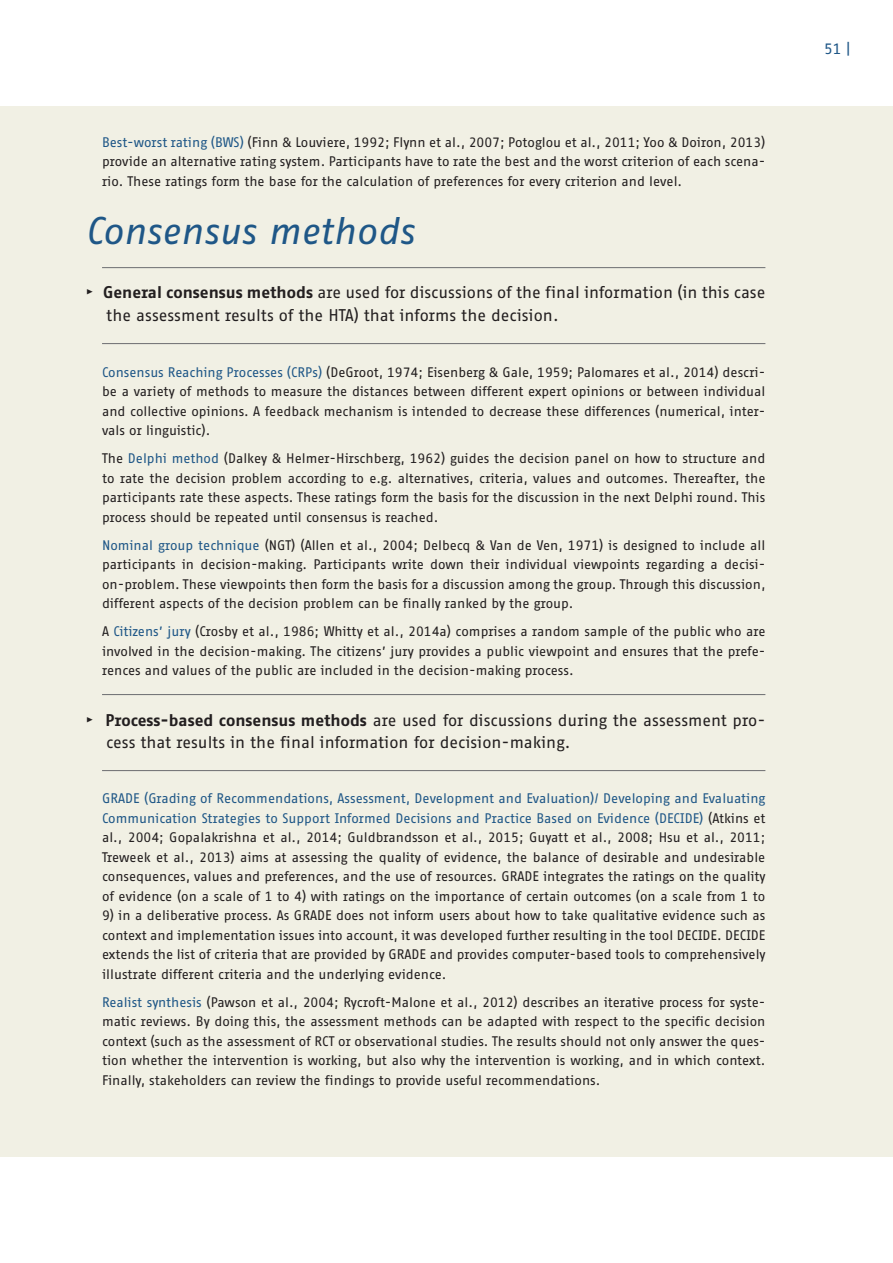
<style>
.page{position:relative;width:893px;height:1263px;background:#fff}
.page>*{position:absolute;margin:0;border:0;box-sizing:border-box;transform-origin:0 0}
.t1{font:italic 37.5px "Fago Office Sans";color:#1f5787}
.t2{font:16.5px/22.5px "Fago Office Sans";color:#231f20}
.t3{font:15px "Fago Office Sans";color:#1f5787}
.t4{font:13.5px/19.5px "Fago Office Sans";color:#231f20;text-align:justify}
.s1{color:#1f5787}
.s2{font-weight:700}
</style>
<div class="page">
<div style="left:0;top:106px;width:893px;height:1051px;background:#f1f0e4"></div>
<hr style="left:102px;top:267px;width:663px;height:1px;background:#6c6d70">
<hr style="left:102px;top:343px;width:663px;height:1px;background:#6c6d70">
<hr style="left:102px;top:694px;width:663px;height:1px;background:#6c6d70">
<hr style="left:102px;top:770px;width:663px;height:1px;background:#6c6d70">
<p class="t4" style="left:102px;top:132px;width:665px"><span class="s1">Best-worst rating (BWS)</span> (Finn &amp; Louviere, 1992; Flynn et al., 2007; Potoglou et al., 2011; Yoo &amp; Doiron, 2013) provide an alternative rating system. Participants have to rate the best and the worst criterion of each scena&shy;rio. These ratings form the base for the calculation of preferences for every criterion and level.</p>
<p class="t1" style="left:85px;top:210px;width:331px">Consensus methods</p>
<p class="t2" style="left:106px;top:281px;width:661px;text-indent:-21px">fi <span class="s2">General consensus methods</span> are used for discussions of the final information (in this case the assessment results of the HTA) that informs the decision.</p>
<p class="t4" style="left:102px;top:362px;width:665px"><span class="s1">Consensus Reaching Processes (CRPs)</span> (DeGroot, 1974; Eisenberg &amp; Gale, 1959; Palomares et al., 2014) descri&shy;be a variety of methods to measure the distances between different expert opinions or between individual and collective opinions. A feedback mechanism is intended to decrease these differences (numerical, inter&shy;vals or linguistic).</p>
<p class="t4" style="left:102px;top:449px;width:665px">The <span class="s1">Delphi method</span> (Dalkey &amp; Helmer-Hirschberg, 1962) guides the decision panel on how to structure and to rate the decision problem according to e.g. alternatives, criteria, values and outcomes. Thereafter, the participants rate these aspects. These ratings form the basis for the discussion in the next Delphi round. This process should be repeated until consensus is reached.</p>
<p class="t4" style="left:102px;top:535px;width:665px"><span class="s1">Nominal group technique</span> (NGT) (Allen et al., 2004; Delbecq &amp; Van de Ven, 1971) is designed to include all participants in decision-making. Participants write down their individual viewpoints regarding a decisi&shy;on-problem. These viewpoints then form the basis for a discussion among the group. Through this discussion, different aspects of the decision problem can be finally ranked by the group.</p>
<p class="t4" style="left:102px;top:622px;width:665px">A <span class="s1">Citizens’ jury</span> (Crosby et al., 1986; Whitty et al., 2014a) comprises a random sample of the public who are involved in the decision-making. The citizens’ jury provides a public viewpoint and ensures that the prefe&shy;rences and values of the public are included in the decision-making process.</p>
<p class="t2" style="left:106px;top:709px;width:661px;text-indent:-21px">fi <span class="s2">Process-based consensus methods</span> are used for discussions during the assessment pro&shy;cess that results in the final information for decision-making.</p>
<p class="t4" style="left:102px;top:789px;width:665px"><span class="s1">GRADE (Grading of Recommendations, Assessment, Development and Evaluation)/ Developing and Evaluating Communication Strategies to Support Informed Decisions and Practice Based on Evidence (DECIDE)</span> (Atkins et al., 2004; Gopalakrishna et al., 2014; Guldbrandsson et al., 2015; Guyatt et al., 2008; Hsu et al., 2011; Treweek et al., 2013) aims at assessing the quality of evidence, the balance of desirable and undesirable consequences, values and preferences, and the use of resources. GRADE integrates the ratings on the quality of evidence (on a scale of 1 to 4) with ratings on the importance of certain outcomes (on a scale from 1 to</p>
<p class="t4" style="left:102px;top:906px;width:665px">9) in a deliberative process. As GRADE does not inform users about how to take qualitative evidence such as context and implementation issues into account, it was developed further resulting in the tool DECIDE. DECIDE extends the list of criteria that are provided by GRADE and provides computer-based tools to comprehensively illustrate different criteria and the underlying evidence.</p>
<p class="t4" style="left:102px;top:992px;width:665px"><span class="s1">Realist synthesis</span> (Pawson et al., 2004; Rycroft-Malone et al., 2012) describes an iterative process for syste&shy;matic reviews. By doing this, the assessment methods can be adapted with respect to the specific decision context (such as the assessment of RCT or observational studies. The results should not only answer the ques&shy;tion whether the intervention is working, but also why the intervention is working, and in which context.<br>Finally, stakeholders can review the findings to provide useful recommendations.</p>
<p class="t3" style="left:824px;top:41px;width:28px">51 |</p>
</div>
